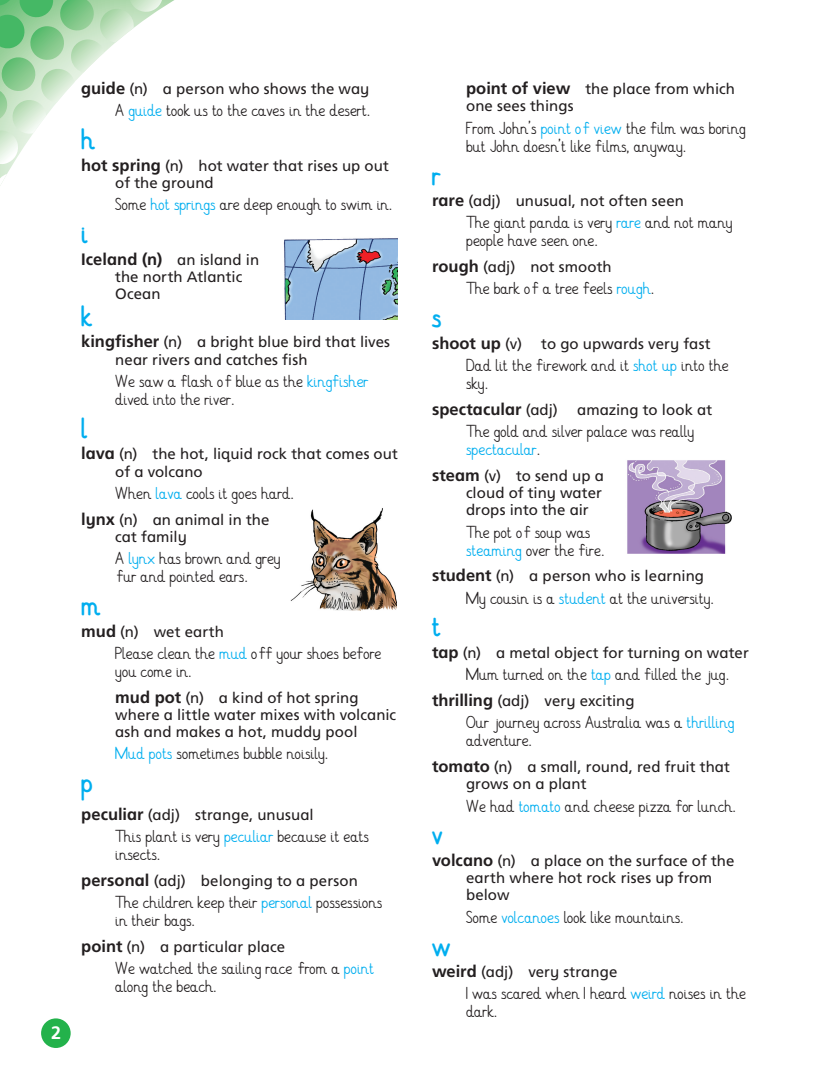
<style>
.page{position:relative;width:832px;height:1086px;background:#fff}
.page>*{position:absolute;margin:0;border:0;box-sizing:border-box;transform-origin:0 0}
.t1{font:700 22.5px "Hf W Precursive Four";color:#00aeef}
.t2{font:700 18px "Frutiger Inf";color:#fff}
.t3{font:700 16.5px "Frutiger Inf";color:#231f20}
.t4{font:15px/17.2px "Frutiger Inf";letter-spacing:.005em;color:#231f20}
.t5{font:13.5px/18px "Hf W Precursive Four";color:#231f20}
.s1{font-weight:700;font-size:16.5px}
.s2{color:#00aeef}
.s3{font-weight:400;font-size:15px}
</style>
<div class="page">
<div style="left:41px;top:1018px;width:30px;height:30px;background:#23b24b;border-radius:50%"></div>
<img style="left:284px;top:238px;width:114px;height:82px">
<img style="left:290px;top:508px;width:107px;height:103px">
<img style="left:627px;top:460px;width:104px;height:93px">
<svg style="left:0;top:0;width:174px;height:186px"></svg>
<h2 class="t2" style="left:51px;top:1022px;width:12px">2</h2>
<p class="t4" style="left:81px;top:80px;width:290px"><span class="s1">guide</span> (n) a person who shows the way</p>
<p class="t5" style="left:115px;top:103px;width:256px">A <span class="s2">guide</span> took us to the caves in the desert.</p>
<h1 class="t1" style="left:81px;top:126px;width:16px">h</h1>
<p class="t4" style="left:115px;top:157px;width:275px;text-indent:-34px"><span class="s1">hot spring</span> (n) hot water that rises up out of the ground</p>
<p class="t5" style="left:115px;top:197px;width:278px">Some <span class="s2">hot springs</span> are deep enough to swim in.</p>
<h1 class="t1" style="left:81px;top:220px;width:9px">i</h1>
<p class="t3" style="left:81px;top:249px;width:179px">Iceland (n) <span class="s3">an island in</span></p>
<p class="t4" style="left:115px;top:268px;width:129px">the north Atlantic<br>Ocean</p>
<h1 class="t1" style="left:81px;top:303px;width:13px">k</h1>
<p class="t4" style="left:115px;top:333px;width:276px;text-indent:-34px"><span class="s1">kingfisher</span> (n) a bright blue bird that lives near rivers and catches fish</p>
<p class="t5" style="left:115px;top:373px;width:255px">We saw a Ïlash oÏ blue as the <span class="s2">kingÏisher </span>dived into the river.</p>
<h1 class="t1" style="left:81px;top:415px;width:8px">l</h1>
<p class="t4" style="left:115px;top:445px;width:284px;text-indent:-34px"><span class="s1">lava</span> (n) the hot, liquid rock that comes out of a volcano</p>
<p class="t5" style="left:115px;top:485px;width:180px">When <span class="s2">lava</span> cools it goes hard.</p>
<p class="t4" style="left:115px;top:511px;width:156px;text-indent:-34px"><span class="s1">lynx</span> (n) an animal in the cat family</p>
<p class="t5" style="left:115px;top:551px;width:167px">A <span class="s2">lynx</span> has brown and grey<br>Ïur and pointed ears.</p>
<h1 class="t1" style="left:81px;top:592px;width:21px">m</h1>
<p class="t4" style="left:81px;top:622px;width:144px"><span class="s1">mud</span> (n) wet earth</p>
<p class="t5" style="left:115px;top:645px;width:268px">Please clean the <span class="s2">mud</span> oÏÏ your shoes beÏore you come in.</p>
<p class="t4" style="left:115px;top:688px;width:283px"><span class="s1">mud pot</span> (n) a kind of hot spring where a little water mixes with volcanic ash and makes a hot, muddy pool</p>
<p class="t5" style="left:115px;top:746px;width:214px"><span class="s2">Mud pots</span> sometimes bubble noisily.</p>
<h1 class="t1" style="left:81px;top:769px;width:14px">p</h1>
<p class="t4" style="left:81px;top:806px;width:234px"><span class="s1">peculiar</span> (adj) strange, unusual</p>
<p class="t5" style="left:115px;top:829px;width:255px">This plant is very <span class="s2">peculiar</span> because it eats insects.</p>
<p class="t4" style="left:81px;top:872px;width:278px"><span class="s1">personal</span> (adj) belonging to a person</p>
<p class="t5" style="left:115px;top:895px;width:268px">The children keep their <span class="s2">personal</span> possessions in their bags.</p>
<p class="t4" style="left:81px;top:938px;width:205px"><span class="s1">point</span> (n) a particular place</p>
<p class="t5" style="left:115px;top:961px;width:260px">We watched the sailing race Ïrom a <span class="s2">point </span>along the beach.</p>
<p class="t4" style="left:466px;top:80px;width:270px"><span class="s1">point of view</span> the place from which one sees things</p>
<p class="t5" style="left:466px;top:120px;width:281px">From John’s <span class="s2">point oÏ view</span> the Ïilm was boring but John doesn’t like Ïilms, anyway.</p>
<h1 class="t1" style="left:432px;top:161px;width:10px">r</h1>
<p class="t4" style="left:432px;top:192px;width:253px"><span class="s1">rare</span> (adj) unusual, not often seen</p>
<p class="t5" style="left:466px;top:215px;width:268px">The giant panda is very <span class="s2">rare</span> and not many people have seen one.</p>
<p class="t4" style="left:432px;top:258px;width:181px"><span class="s1">rough</span> (adj) not smooth</p>
<p class="t5" style="left:466px;top:281px;width:189px">The bark oÏ a tree Ïeels <span class="s2">rough</span>.</p>
<h1 class="t1" style="left:432px;top:304px;width:11px">s</h1>
<p class="t3" style="left:432px;top:333px;width:92px">shoot up <span class="s3">(v)</span></p>
<p class="t4" style="left:541px;top:335px;width:171px">to go upwards very fast</p>
<p class="t5" style="left:466px;top:358px;width:264px">Dad lit the Ïirework and it <span class="s2">shot up</span> into the sky.</p>
<p class="t3" style="left:432px;top:399px;width:127px">spectacular <span class="s3">(adj)</span></p>
<p class="t4" style="left:577px;top:401px;width:137px">amazing to look at</p>
<p class="t5" style="left:466px;top:424px;width:230px">The gold and silver palace was really <span class="s2">spectacular</span>.</p>
<p class="t4" style="left:466px;top:467px;width:139px;text-indent:-34px"><span class="s1">steam</span> (v) to send up a cloud of tiny water drops into the air</p>
<p class="t5" style="left:466px;top:524px;width:140px">The pot oÏ soup was <span class="s2">steaming</span> over the Ïire.</p>
<p class="t4" style="left:432px;top:567px;width:273px"><span class="s1">student</span> (n) a person who is learning</p>
<p class="t5" style="left:466px;top:590px;width:249px">My cousin is a <span class="s2">student</span> at the university.</p>
<h1 class="t1" style="left:432px;top:613px;width:11px">t</h1>
<p class="t4" style="left:432px;top:644px;width:318px"><span class="s1">tap</span> (n) a metal object for turning on water</p>
<p class="t5" style="left:466px;top:667px;width:264px">Mum turned on the <span class="s2">tap</span> and Ïilled the jug.</p>
<p class="t4" style="left:432px;top:692px;width:204px"><span class="s1">thrilling</span> (adj) very exciting</p>
<p class="t5" style="left:466px;top:715px;width:270px">Our journey across Australia was a <span class="s2">thrilling </span>adventure.</p>
<p class="t4" style="left:466px;top:758px;width:265px;text-indent:-34px"><span class="s1">tomato</span> (n) a small, round, red fruit that grows on a plant</p>
<p class="t5" style="left:466px;top:798px;width:271px">We had <span class="s2">tomato</span> and cheese pizza Ïor lunch.</p>
<h1 class="t1" style="left:432px;top:821px;width:13px">v</h1>
<p class="t4" style="left:466px;top:852px;width:270px;text-indent:-34px"><span class="s1">volcano</span> (n) a place on the surface of the earth where hot rock rises up from below</p>
<p class="t5" style="left:466px;top:909px;width:219px">Some <span class="s2">volcanoes</span> look like mountains.</p>
<h1 class="t1" style="left:432px;top:933px;width:21px">w</h1>
<p class="t4" style="left:432px;top:963px;width:187px"><span class="s1">weird</span> (adj) very strange</p>
<p class="t5" style="left:466px;top:986px;width:281px">I was scared when I heard <span class="s2">weird</span> noises in the dark.</p>
</div>
